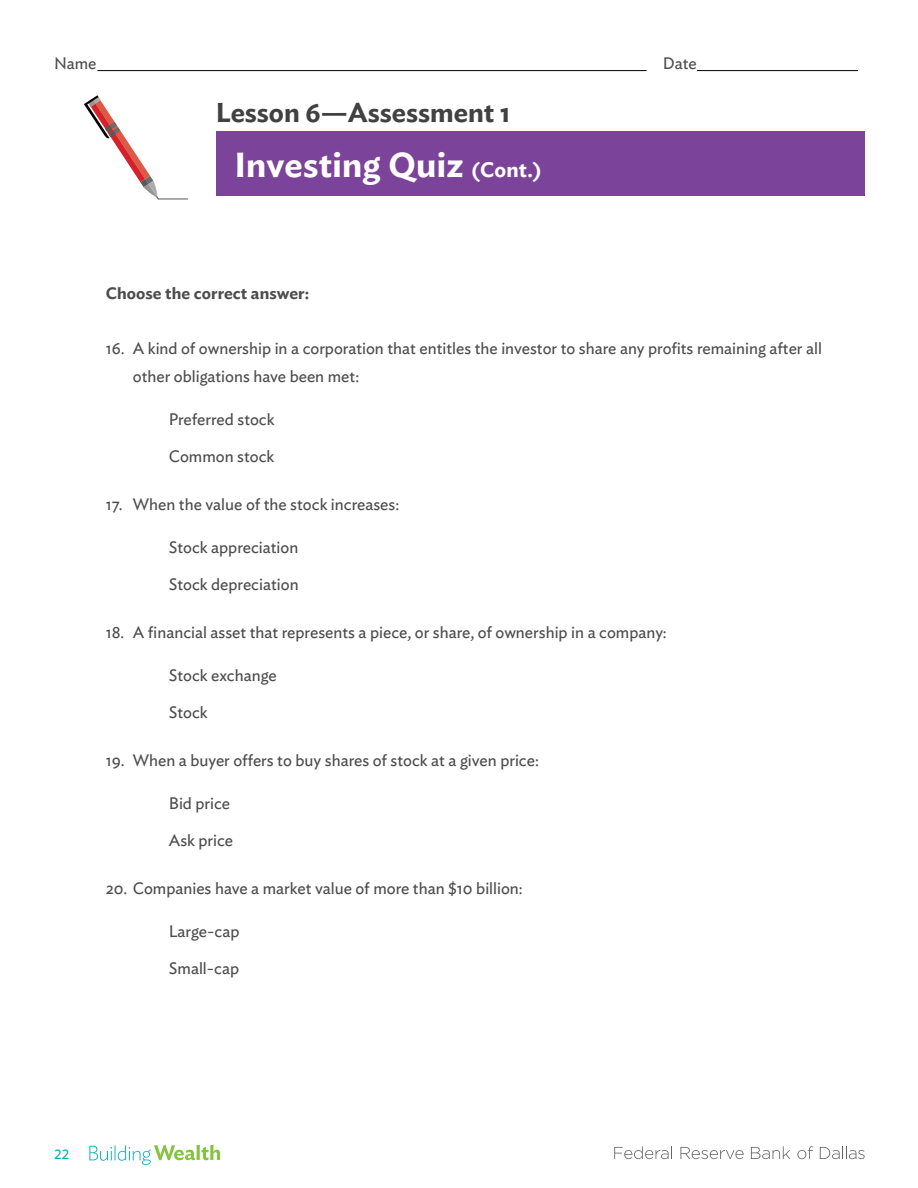
<style>
.page{position:relative;width:918px;height:1188px;background:#fff}
.page>*{position:absolute;margin:0;border:0;box-sizing:border-box;transform-origin:0 0}
.t1{font:600 34.5px "Ideal Sans";letter-spacing:.01em;color:#fff}
.t2{font:600 27px "Ideal Sans";color:#414042}
.t3{font:16.5px/27.8px "Ideal Sans";color:#4d4d4f}
.t4{font:600 16.5px "Ideal Sans";letter-spacing:.005em;color:#4d4d4f}
.t5{font:13.65px "Ideal Sans";color:#00abbd}
.s1{font-size:21px}
</style>
<div class="page">
<div style="left:216px;top:131px;width:649px;height:64px;background:#7b449a"></div>
<svg style="left:84px;top:95px;width:76px;height:105px"></svg>
<hr style="left:158px;top:199px;width:30px;height:1px;background:#5a5757">
<hr style="left:98px;top:70px;width:548px;height:1px;background:#000">
<hr style="left:697px;top:70px;width:161px;height:1px;background:#000">
<svg style="left:89px;top:1145px;width:131px;height:20px"></svg>
<svg style="left:614px;top:1146px;width:58px;height:13px"></svg>
<svg style="left:680px;top:1147px;width:64px;height:12px"></svg>
<svg style="left:751px;top:1146px;width:39px;height:13px"></svg>
<svg style="left:797px;top:1146px;width:16px;height:13px"></svg>
<svg style="left:820px;top:1146px;width:45px;height:13px"></svg>
<p class="t3" style="left:54px;top:48px;width:44px">Name</p>
<p class="t3" style="left:663px;top:48px;width:35px">Date</p>
<h2 class="t2" style="left:216px;top:91px;width:296px">Lesson 6—Assessment 1</h2>
<h1 class="t1" style="left:235px;top:138px;width:309px">Investing Quiz <span class="s1">(Cont.)</span></h1>
<p class="t4" style="left:106px;top:281px;width:205px">Choose the correct answer:</p>
<p class="t3" style="left:133px;top:333px;width:691px;text-indent:-27px">16. A kind of ownership in a corporation that entitles the investor to share any profits remaining after all other obligations have been met:</p>
<p class="t3" style="left:169px;top:404px;width:107px">Preferred stock</p>
<p class="t3" style="left:169px;top:441px;width:107px">Common stock</p>
<p class="t3" style="left:106px;top:489px;width:295px">17. When the value of the stock increases:</p>
<p class="t3" style="left:169px;top:532px;width:131px">Stock appreciation</p>
<p class="t3" style="left:169px;top:569px;width:131px">Stock depreciation</p>
<p class="t3" style="left:106px;top:617px;width:562px">18. A financial asset that represents a piece, or share, of ownership in a company:</p>
<p class="t3" style="left:169px;top:660px;width:110px">Stock exchange</p>
<p class="t3" style="left:169px;top:697px;width:40px">Stock</p>
<p class="t3" style="left:106px;top:745px;width:434px">19. When a buyer offers to buy shares of stock at a given price:</p>
<p class="t3" style="left:169px;top:788px;width:63px">Bid price</p>
<p class="t3" style="left:169px;top:825px;width:66px">Ask price</p>
<p class="t3" style="left:106px;top:873px;width:418px">20. Companies have a market value of more than $10 billion:</p>
<p class="t3" style="left:169px;top:916px;width:72px">Large-cap</p>
<p class="t3" style="left:169px;top:953px;width:72px">Small-cap</p>
<p class="t5" style="left:54px;top:1144px;width:17px">22</p>
</div>
